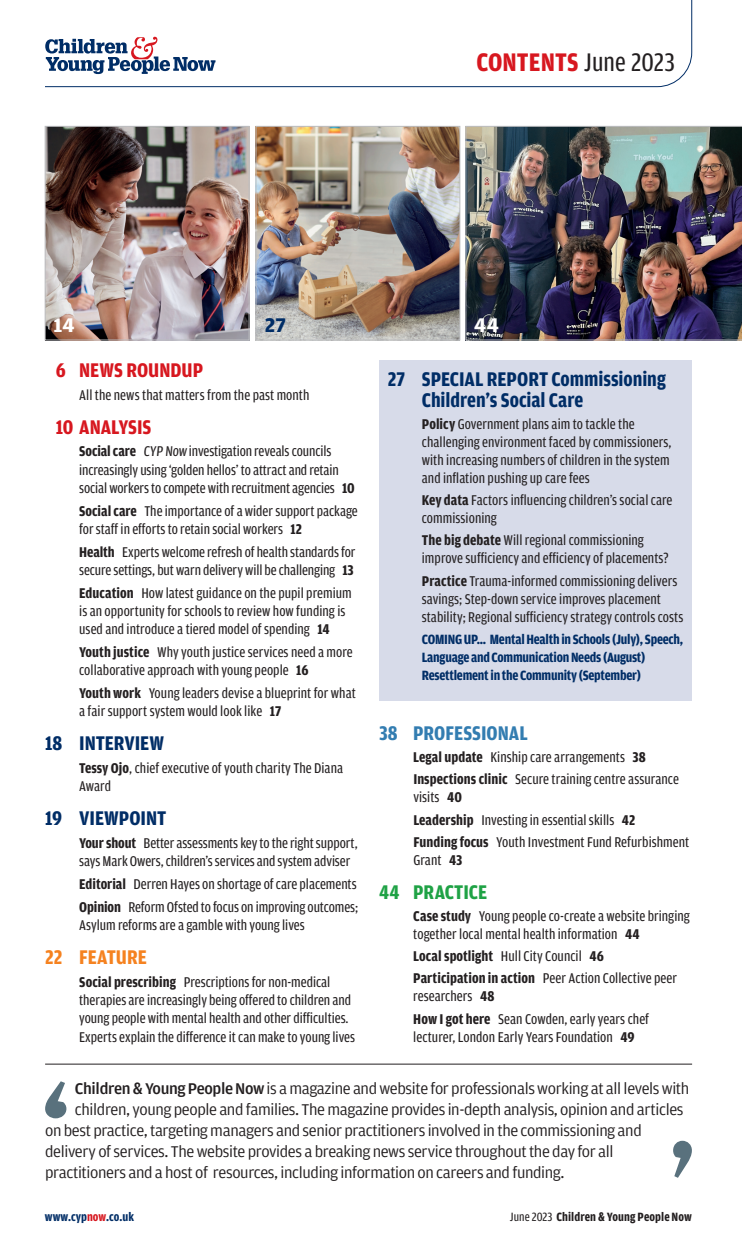
<style>
.page{position:relative;width:742px;height:1253px;background:#fff}
.page>*{position:absolute;margin:0;border:0;box-sizing:border-box;transform-origin:0 0}
.t1{font:700 27px "Amplitude Cond";color:#d7171f}
.t2{font:700 21px/21px "Amplitude Cond";letter-spacing:-.005em;color:#002d66}
.t3{font:700 21px "Amplitude Cond";color:#d7171f}
.t4{font:700 21px "Amplitude Cond";color:#337db1}
.t5{font:700 21px "Amplitude Cond";color:#1fa245}
.t6{font:700 21px "Amplitude Cond";letter-spacing:-.005em;color:#f58220}
.t7{font:700 21px "Amplitude";color:#fff}
.t8{font:700 21px "Amplitude";color:#002d66}
.t9{font:16.5px "Amplitude";letter-spacing:-.02em;color:#231f20}
.t10{font:15px/18.3px "Amplitude Cond";color:#231f20}
.t11{font:700 14.25px/18px "Amplitude Cond";letter-spacing:-.015em;color:#002d66}
.t12{font:700 12.75px "Amplitude Cond";letter-spacing:.01em;color:#231f20}
.t13{font:700 12.75px "Amplitude Cond";color:#002d66}
.s1{font-weight:400;color:#231f20}
.s2{font-weight:700}
.s3{font-weight:500}
.s4{color:#d7171f}
.s5{font-weight:400}
</style>
<div class="page">
<svg style="left:45px;top:0;width:647px;height:87px"></svg>
<hr style="left:45px;top:1064px;width:646px;height:1px;background:#231f20">
<svg style="left:45px;top:1081px;width:21px;height:37px"></svg>
<svg style="left:673px;top:1141px;width:18px;height:37px"></svg>
<svg style="left:45px;top:37px;width:170px;height:37px"></svg>
<img style="left:47px;top:128px;width:200px;height:210px">
<div style="left:45px;top:126px;width:204px;height:214px;border:1px solid #bcbdc0"></div>
<img style="left:465px;top:126px;width:276px;height:214px">
<img style="left:258px;top:128px;width:200px;height:210px">
<div style="left:256px;top:126px;width:204px;height:214px;border:1px solid #bcbdc0"></div>
<div style="left:379px;top:360px;width:312px;height:341px;background:#d7dbe9"></div>
<h1 class="t1" style="left:476px;top:48px;width:200px">CONTENTS <span class="s1">June 2023</span></h1>
<h2 class="t7" style="left:54px;top:313px;width:23px">14</h2>
<h2 class="t8" style="left:264px;top:313px;width:23px">27</h2>
<h2 class="t7" style="left:474px;top:313px;width:27px">44</h2>
<h2 class="t3" style="left:56px;top:359px;width:149px">6 NEWS ROUNDUP</h2>
<p class="t10" style="left:79px;top:386px;width:232px">All the news that matters from the past month</p>
<h2 class="t3" style="left:56px;top:415px;width:97px">10 ANALYSIS</h2>
<p class="t10" style="left:79px;top:442px;width:277px"><span class="s2">Social care</span> CYP Now investigation reveals councils increasingly using ‘golden hellos’ to attract and retain social workers to compete with recruitment agencies <span class="s2">10</span></p>
<p class="t10" style="left:79px;top:502px;width:280px"><span class="s2">Social care</span> The importance of a wider support package for staff in efforts to retain social workers <span class="s2">12</span></p>
<p class="t10" style="left:79px;top:543px;width:278px"><span class="s2">Health</span> Experts welcome refresh of health standards for secure settings, but warn delivery will be challenging <span class="s2">13</span></p>
<p class="t10" style="left:79px;top:584px;width:274px"><span class="s2">Education</span> How latest guidance on the pupil premium is an opportunity for schools to review how funding is used and introduce a tiered model of spending <span class="s2">14</span></p>
<p class="t10" style="left:79px;top:643px;width:275px"><span class="s2">Youth justice</span> Why youth justice services need a more collaborative approach with young people <span class="s2">16</span></p>
<p class="t10" style="left:79px;top:684px;width:278px"><span class="s2">Youth work</span> Young leaders devise a blueprint for what a fair support system would look like <span class="s2">17</span></p>
<h2 class="t2" style="left:45px;top:733px;width:120px">18 INTERVIEW</h2>
<p class="t10" style="left:79px;top:759px;width:265px"><span class="s2">Tessy Ojo</span>, chief executive of youth charity The Diana<br>Award</p>
<h2 class="t2" style="left:45px;top:808px;width:123px">19 VIEWPOINT</h2>
<p class="t10" style="left:79px;top:834px;width:280px"><span class="s2">Your shout</span> Better assessments key to the right support, says Mark Owers, children’s services and system adviser</p>
<p class="t10" style="left:79px;top:873px;width:280px;line-height:22.6px"><span class="s2">Editorial</span> Derren Hayes on shortage of care placements<br><span class="s2">Opinion</span> Reform Ofsted to focus on improving outcomes;</p>
<p class="t10" style="left:79px;top:916px;width:227px">Asylum reforms are a gamble with young lives</p>
<h2 class="t6" style="left:45px;top:946px;width:103px">22 FEATURE</h2>
<p class="t10" style="left:79px;top:973px;width:277px"><span class="s2">Social prescribing</span> Prescriptions for non-medical therapies are increasingly being offered to children and young people with mental health and other difficulties.<br>Experts explain the difference it can make to young lives</p>
<h2 class="t2" style="left:421px;top:368px;width:245px;text-indent:-34px">27 SPECIAL REPORT Commissioning<br>Children’s Social Care</h2>
<p class="t10" style="left:421px;top:415px;width:251px"><span class="s2">Policy</span> Government plans aim to tackle the challenging environment faced by commissioners, with increasing numbers of children in the system and inflation pushing up care fees</p>
<p class="t10" style="left:421px;top:491px;width:252px"><span class="s2">Key data</span> Factors influencing children’s social care commissioning</p>
<p class="t10" style="left:421px;top:531px;width:248px"><span class="s2">The big debate</span> Will regional commissioning improve sufficiency and efficiency of placements?</p>
<p class="t10" style="left:421px;top:572px;width:263px"><span class="s2">Practice</span> Trauma-informed commissioning delivers savings; Step-down service improves placement stability; Regional sufficiency strategy controls costs</p>
<p class="t11" style="left:421px;top:630px;width:263px">COMING UP... Mental Health in Schools (July), Speech,<br>Language and Communication Needs (August)<br>Resettlement in the Community (September)</p>
<h2 class="t4" style="left:379px;top:721px;width:150px">38 PROFESSIONAL</h2>
<p class="t10" style="left:413px;top:746px;width:267px;line-height:22.2px"><span class="s2">Legal update</span> Kinship care arrangements <span class="s2">38<br>Inspections clinic</span> Secure training centre assurance</p>
<p class="t10" style="left:413px;top:786px;width:277px;line-height:22.2px">visits <span class="s2">40<br>Leadership</span> Investing in essential skills <span class="s2">42<br>Funding focus</span> Youth Investment Fund Refurbishment</p>
<p class="t10" style="left:413px;top:851px;width:50px">Grant <span class="s2">43</span></p>
<h2 class="t5" style="left:379px;top:880px;width:109px">44 PRACTICE</h2>
<p class="t10" style="left:413px;top:907px;width:278px"><span class="s2">Case study</span> Young people co-create a website bringing together local mental health information <span class="s2">44</span></p>
<p class="t10" style="left:413px;top:945px;width:265px;line-height:22.2px"><span class="s2">Local spotlight</span> Hull City Council <span class="s2">46<br>Participation in action</span> Peer Action Collective peer</p>
<p class="t10" style="left:413px;top:985px;width:237px;line-height:22.2px">researchers <span class="s2">48<br>How I got here</span> Sean Cowden, early years chef</p>
<p class="t10" style="left:413px;top:1028px;width:223px">lecturer, London Early Years Foundation <span class="s2">49</span></p>
<p class="t9" style="left:75px;top:1079px;width:615px"><span class="s3">Children &amp; Young People Now</span> is a magazine and website for professionals working at all levels with</p>
<p class="t9" style="left:75px;top:1100px;width:610px">children, young people and families. The magazine provides in-depth analysis, opinion and articles</p>
<p class="t9" style="left:45px;top:1121px;width:598px">on best practice, targeting managers and senior practitioners involved in the commissioning and</p>
<p class="t9" style="left:45px;top:1142px;width:569px">delivery of services. The website provides a breaking news service throughout the day for all</p>
<p class="t9" style="left:45px;top:1163px;width:520px">practitioners and a host of resources, including information on careers and funding.</p>
<p class="t13" style="left:45px;top:1210px;width:91px">www.cyp<span class="s4">now</span>.co.uk</p>
<p class="t12" style="left:509px;top:1210px;width:183px"><span class="s5">June 2023</span> Children &amp; Young People Now</p>
</div>
